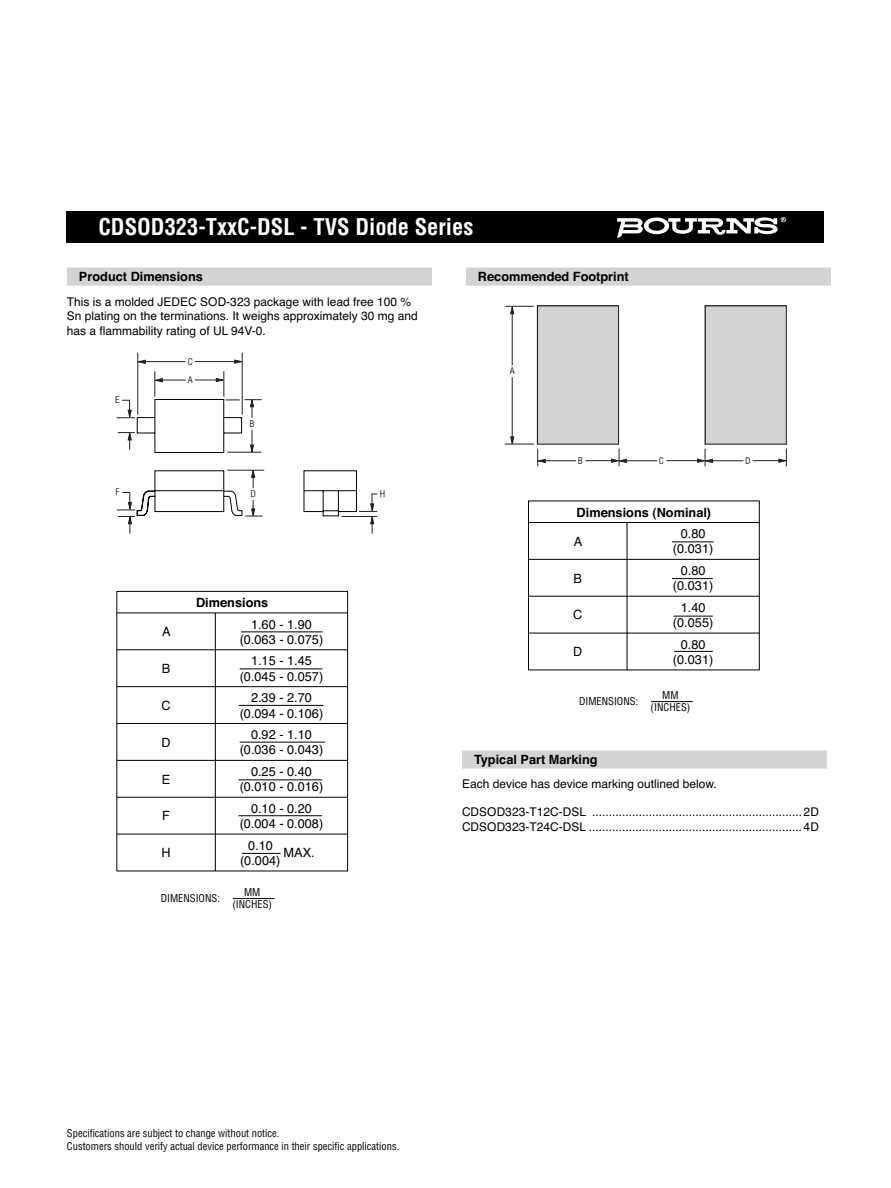
<style>
.page{position:relative;width:891px;height:1188px;background:#fff}
.page>*{position:absolute;margin:0;border:0;box-sizing:border-box;transform-origin:0 0}
.t1{font:700 condensed 22.5px "Helvetica";color:#fff}
.t2{font:12.75px/15.3px "Helvetica";color:#000;text-align:center}
.t3{font:700 12.75px "Helvetica";color:#000}
.t4{font:12px/14.4px "Helvetica";color:#000}
.t5{font:condensed 10.5px/12.6px "Helvetica";color:#000;text-align:center}
.t6{font:condensed 9px "Helvetica";color:#231f20}
</style>
<div class="page">
<div style="left:67px;top:268px;width:365px;height:18px;background:#d1d3d4"></div>
<div style="left:67px;top:212px;width:757px;height:31px;background:#000"></div>
<div style="left:462px;top:751px;width:365px;height:18px;background:#d1d3d4"></div>
<hr style="left:233px;top:898px;width:41px;height:1px;background:#000">
<hr style="left:116px;top:591px;width:99px;height:1px;background:#000">
<svg style="left:116px;top:592px;width:1px;height:21px"></svg>
<hr style="left:215px;top:591px;width:133px;height:1px;background:#000">
<svg style="left:347px;top:592px;width:1px;height:21px"></svg>
<hr style="left:116px;top:613px;width:99px;height:1px;background:#000">
<hr style="left:116px;top:613px;width:1px;height:36px;background:#000">
<hr style="left:215px;top:613px;width:133px;height:1px;background:#000">
<hr style="left:215px;top:613px;width:1px;height:36px;background:#000">
<hr style="left:347px;top:613px;width:1px;height:36px;background:#000">
<hr style="left:116px;top:649px;width:99px;height:1px;background:#000">
<hr style="left:116px;top:650px;width:1px;height:36px;background:#000">
<hr style="left:215px;top:649px;width:133px;height:1px;background:#000">
<hr style="left:215px;top:650px;width:1px;height:36px;background:#000">
<hr style="left:347px;top:650px;width:1px;height:36px;background:#000">
<hr style="left:116px;top:686px;width:99px;height:1px;background:#000">
<hr style="left:116px;top:687px;width:1px;height:36px;background:#000">
<hr style="left:215px;top:686px;width:133px;height:1px;background:#000">
<hr style="left:215px;top:687px;width:1px;height:36px;background:#000">
<hr style="left:347px;top:687px;width:1px;height:36px;background:#000">
<hr style="left:116px;top:723px;width:99px;height:1px;background:#000">
<hr style="left:116px;top:724px;width:1px;height:36px;background:#000">
<hr style="left:215px;top:723px;width:133px;height:1px;background:#000">
<hr style="left:215px;top:724px;width:1px;height:36px;background:#000">
<hr style="left:347px;top:724px;width:1px;height:36px;background:#000">
<hr style="left:116px;top:760px;width:99px;height:1px;background:#000">
<hr style="left:116px;top:761px;width:1px;height:36px;background:#000">
<hr style="left:215px;top:760px;width:133px;height:1px;background:#000">
<hr style="left:215px;top:761px;width:1px;height:36px;background:#000">
<hr style="left:347px;top:761px;width:1px;height:36px;background:#000">
<hr style="left:116px;top:797px;width:99px;height:1px;background:#000">
<hr style="left:116px;top:798px;width:1px;height:36px;background:#000">
<hr style="left:215px;top:797px;width:133px;height:1px;background:#000">
<hr style="left:215px;top:798px;width:1px;height:36px;background:#000">
<hr style="left:347px;top:798px;width:1px;height:36px;background:#000">
<hr style="left:116px;top:834px;width:99px;height:1px;background:#000">
<hr style="left:116px;top:834px;width:1px;height:37px;background:#000">
<hr style="left:215px;top:834px;width:133px;height:1px;background:#000">
<hr style="left:215px;top:834px;width:1px;height:37px;background:#000">
<hr style="left:347px;top:834px;width:1px;height:37px;background:#000">
<hr style="left:116px;top:871px;width:232px;height:1px;background:#000">
<hr style="left:241px;top:632px;width:81px;height:1px;background:#000">
<hr style="left:240px;top:669px;width:82px;height:1px;background:#000">
<hr style="left:239px;top:705px;width:84px;height:1px;background:#000">
<hr style="left:240px;top:742px;width:85px;height:1px;background:#000">
<hr style="left:238px;top:780px;width:84px;height:1px;background:#000">
<hr style="left:242px;top:853px;width:38px;height:1px;background:#000">
<hr style="left:242px;top:353px;width:1px;height:62px;background:#231f20">
<svg style="left:137px;top:360px;width:9px;height:4px"></svg>
<svg style="left:234px;top:360px;width:9px;height:4px"></svg>
<hr style="left:144px;top:361px;width:42px;height:1px;background:#231f20">
<hr style="left:195px;top:361px;width:43px;height:1px;background:#231f20">
<hr style="left:138px;top:353px;width:1px;height:62px;background:#231f20">
<svg style="left:117px;top:371px;width:261px;height:163px"></svg>
<div style="left:466px;top:268px;width:365px;height:18px;background:#d1d3d4"></div>
<div style="left:538px;top:306px;width:81px;height:138px;background:#d1d3d4"></div>
<div style="left:537px;top:306px;width:82px;height:139px;border:1px solid #231f20"></div>
<div style="left:705px;top:306px;width:81px;height:138px;background:#d1d3d4"></div>
<div style="left:705px;top:306px;width:82px;height:139px;border:1px solid #231f20"></div>
<hr style="left:544px;top:460px;width:32px;height:1px;background:#231f20">
<hr style="left:585px;top:460px;width:30px;height:1px;background:#231f20">
<svg style="left:611px;top:449px;width:16px;height:17px"></svg>
<hr style="left:625px;top:460px;width:32px;height:1px;background:#231f20">
<hr style="left:666px;top:460px;width:35px;height:1px;background:#231f20">
<hr style="left:711px;top:460px;width:32px;height:1px;background:#231f20">
<svg style="left:753px;top:449px;width:34px;height:17px"></svg>
<svg style="left:697px;top:449px;width:16px;height:17px"></svg>
<svg style="left:505px;top:305px;width:29px;height:9px"></svg>
<hr style="left:512px;top:377px;width:1px;height:62px;background:#231f20">
<svg style="left:505px;top:436px;width:41px;height:30px"></svg>
<hr style="left:512px;top:312px;width:1px;height:53px;background:#231f20">
<hr style="left:238px;top:815px;width:84px;height:1px;background:#000">
<hr style="left:651px;top:701px;width:42px;height:1px;background:#000">
<hr style="left:528px;top:501px;width:99px;height:1px;background:#000">
<svg style="left:528px;top:502px;width:1px;height:20px"></svg>
<hr style="left:627px;top:501px;width:133px;height:1px;background:#000">
<svg style="left:759px;top:501px;width:1px;height:21px"></svg>
<hr style="left:528px;top:522px;width:99px;height:1px;background:#000">
<hr style="left:528px;top:523px;width:1px;height:36px;background:#000">
<hr style="left:627px;top:522px;width:133px;height:1px;background:#000">
<hr style="left:627px;top:523px;width:1px;height:36px;background:#000">
<hr style="left:759px;top:523px;width:1px;height:36px;background:#000">
<hr style="left:528px;top:559px;width:99px;height:1px;background:#000">
<hr style="left:528px;top:560px;width:1px;height:36px;background:#000">
<hr style="left:627px;top:559px;width:133px;height:1px;background:#000">
<hr style="left:627px;top:560px;width:1px;height:36px;background:#000">
<hr style="left:759px;top:560px;width:1px;height:36px;background:#000">
<hr style="left:528px;top:596px;width:99px;height:1px;background:#000">
<hr style="left:528px;top:597px;width:1px;height:36px;background:#000">
<hr style="left:627px;top:596px;width:133px;height:1px;background:#000">
<hr style="left:627px;top:597px;width:1px;height:36px;background:#000">
<hr style="left:759px;top:597px;width:1px;height:36px;background:#000">
<hr style="left:528px;top:633px;width:99px;height:1px;background:#000">
<hr style="left:528px;top:633px;width:1px;height:37px;background:#000">
<hr style="left:627px;top:633px;width:133px;height:1px;background:#000">
<hr style="left:627px;top:633px;width:1px;height:37px;background:#000">
<hr style="left:759px;top:633px;width:1px;height:37px;background:#000">
<hr style="left:528px;top:670px;width:232px;height:1px;background:#000">
<hr style="left:672px;top:542px;width:42px;height:1px;background:#000">
<hr style="left:672px;top:578px;width:41px;height:1px;background:#000">
<hr style="left:674px;top:616px;width:39px;height:1px;background:#000">
<hr style="left:674px;top:651px;width:39px;height:1px;background:#000">
<svg style="left:617px;top:217px;width:169px;height:21px"></svg>
<h1 class="t1" style="left:98px;top:218px;width:377px">CDSOD323-TxxC-DSL - TVS Diode Series</h1>
<p class="t3" style="left:79px;top:272px;width:125px">Product Dimensions</p>
<p class="t4" style="left:67px;top:296px;width:352px">This is a molded JEDEC SOD-323 package with lead free 100 %<br>Sn plating on the terminations. It weighs approximately 30 mg and has a flammability rating of UL 94V-0.</p>
<p class="t6" style="left:188px;top:358px;width:7px">C</p>
<p class="t6" style="left:115px;top:396px;width:6px">E</p>
<p class="t6" style="left:188px;top:376px;width:7px">A</p>
<p class="t6" style="left:249px;top:420px;width:7px">B</p>
<p class="t6" style="left:116px;top:489px;width:5px">F</p>
<p class="t6" style="left:380px;top:490px;width:7px">H</p>
<p class="t6" style="left:250px;top:490px;width:7px">D</p>
<p class="t3" style="left:196px;top:598px;width:74px">Dimensions</p>
<p class="t2" style="left:162px;top:625px;width:10px">A</p>
<p class="t2" style="left:240px;top:618px;width:85px">1.60 - 1.90 (0.063 - 0.075)</p>
<p class="t2" style="left:162px;top:662px;width:10px">B</p>
<p class="t2" style="left:240px;top:654px;width:85px">1.15 - 1.45 (0.045 - 0.057)</p>
<p class="t2" style="left:161px;top:699px;width:11px">C</p>
<p class="t2" style="left:240px;top:691px;width:85px">2.39 - 2.70 (0.094 - 0.106)</p>
<p class="t2" style="left:161px;top:736px;width:11px">D</p>
<p class="t2" style="left:240px;top:728px;width:85px">0.92 - 1.10 (0.036 - 0.043)</p>
<p class="t2" style="left:162px;top:773px;width:10px">E</p>
<p class="t2" style="left:240px;top:765px;width:85px">0.25 - 0.40 (0.010 - 0.016)</p>
<p class="t2" style="left:162px;top:810px;width:9px">F</p>
<p class="t2" style="left:240px;top:802px;width:85px">0.10 - 0.20 (0.004 - 0.008)</p>
<p class="t2" style="left:161px;top:846px;width:11px">H</p>
<p class="t2" style="left:248px;top:839px;width:26px">0.10</p>
<p class="t2" style="left:284px;top:846px;width:33px">MAX.</p>
<p class="t5" style="left:161px;top:893px;width:61px">DIMENSIONS:</p>
<p class="t5" style="left:232px;top:887px;width:41px">MM (INCHES)</p>
<p class="t3" style="left:478px;top:272px;width:152px">Recommended Footprint</p>
<p class="t6" style="left:510px;top:368px;width:7px">A</p>
<p class="t6" style="left:578px;top:457px;width:7px">B</p>
<p class="t6" style="left:659px;top:457px;width:7px">C</p>
<p class="t6" style="left:745px;top:457px;width:7px">D</p>
<p class="t3" style="left:577px;top:507px;width:136px">Dimensions (Nominal)</p>
<p class="t2" style="left:574px;top:535px;width:10px">A</p>
<p class="t2" style="left:673px;top:527px;width:42px">0.80 (0.031)</p>
<p class="t2" style="left:574px;top:572px;width:10px">B</p>
<p class="t2" style="left:673px;top:564px;width:42px">0.80 (0.031)</p>
<p class="t2" style="left:573px;top:609px;width:11px">C</p>
<p class="t2" style="left:673px;top:601px;width:42px">1.40 (0.055)</p>
<p class="t2" style="left:573px;top:645px;width:11px">D</p>
<p class="t2" style="left:673px;top:638px;width:42px">0.80 (0.031)</p>
<p class="t5" style="left:579px;top:696px;width:61px">DIMENSIONS:</p>
<p class="t5" style="left:651px;top:690px;width:41px">MM (INCHES)</p>
<p class="t3" style="left:474px;top:755px;width:125px">Typical Part Marking</p>
<p class="t4" style="left:462px;top:777px;width:256px">Each device has device marking outlined below.</p>
<p class="t4" style="left:462px;top:806px;width:359px">CDSOD323-T12C-DSL ...............................................................2D<br>CDSOD323-T24C-DSL ................................................................4D</p>
<p class="t5" style="left:67px;top:1128px;width:334px;text-align:left">Specifications are subject to change without notice.<br>Customers should verify actual device performance in their specific applications.</p>
</div>
